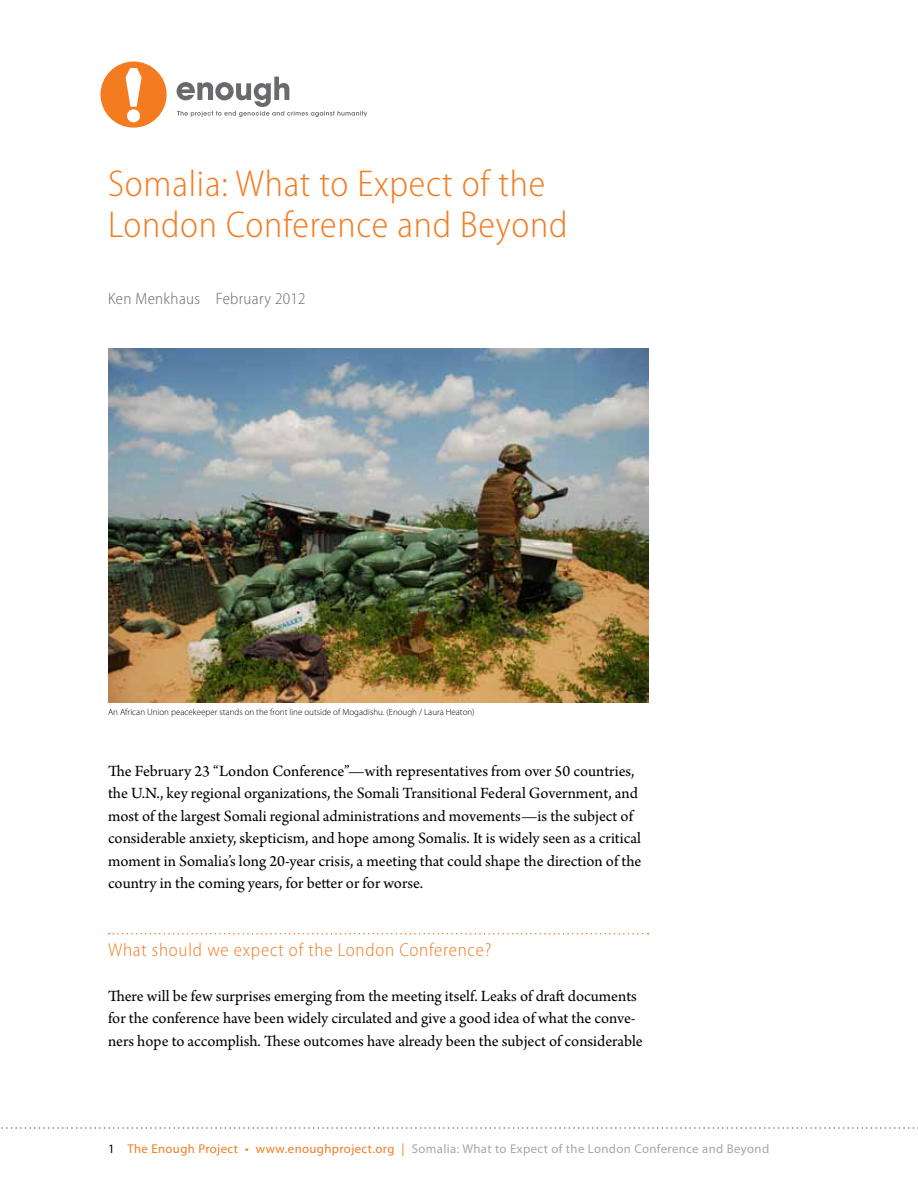
<style>
.page{position:relative;width:918px;height:1188px;background:#fff}
.page>*{position:absolute;margin:0;border:0;box-sizing:border-box;transform-origin:0 0}
.t1{font:300 semi-condensed 37.5px/40.5px "Myriad Pro";letter-spacing:.02em;color:#f47b20}
.t2{font:300 semi-condensed 18.75px "Myriad Pro";letter-spacing:.04em;color:#f47b20}
.t3{font:16.5px/22.5px "Arno Pro";color:#000}
.t4{font:300 semi-condensed 16.5px "Myriad Pro";letter-spacing:.02em;color:#696a6d}
.t5{font:12.75px "Myriad Pro";letter-spacing:.03em;color:#a5a6a7}
.t6{font:300 9px "Myriad Pro";color:#000}
.s1{color:#000}
.s2{color:#f47b20}
</style>
<div class="page">
<svg style="left:1px;top:1127px;width:917px;height:2px"></svg>
<svg style="left:100px;top:62px;width:67px;height:66px"></svg>
<svg style="left:177px;top:77px;width:190px;height:40px"></svg>
<svg style="left:109px;top:933px;width:540px;height:1px"></svg>
<img style="left:108px;top:348px;width:540px;height:355px">
<h1 class="t1" style="left:108px;top:164px;width:461px">Somalia: What to Expect of the<br>London Conference and Beyond</h1>
<p class="t4" style="left:108px;top:289px;width:199px">Ken Menkhaus February 2012</p>
<p class="t6" style="left:108px;top:706px;width:368px">An African Union peacekeeper stands on the front line outside of Mogadishu. (Enough / Laura Heaton)</p>
<p class="t3" style="left:108px;top:760px;width:535px">The February 23 “London Conference”—with representatives from over 50 countries, the U.N., key regional organizations, the Somali Transitional Federal Government, and most of the largest Somali regional administrations and movements—is the subject of considerable anxiety, skepticism, and hope among Somalis. It is widely seen as a critical moment in Somalia’s long 20-year crisis, a meeting that could shape the direction of the country in the coming years, for better or for worse.</p>
<p class="t2" style="left:108px;top:939px;width:385px">What should we expect of the London Conference?</p>
<p class="t3" style="left:108px;top:985px;width:536px">There will be few surprises emerging from the meeting itself. Leaks of draft documents for the conference have been widely circulated and give a good idea of what the conve&shy;ners hope to accomplish. These outcomes have already been the subject of considerable</p>
<p class="t5" style="left:108px;top:1142px;width:663px"><span class="s1">1</span> <span class="s2">The Enough Project • www.enoughproject.org |</span> Somalia: What to Expect of the London Conference and Beyond</p>
</div>
